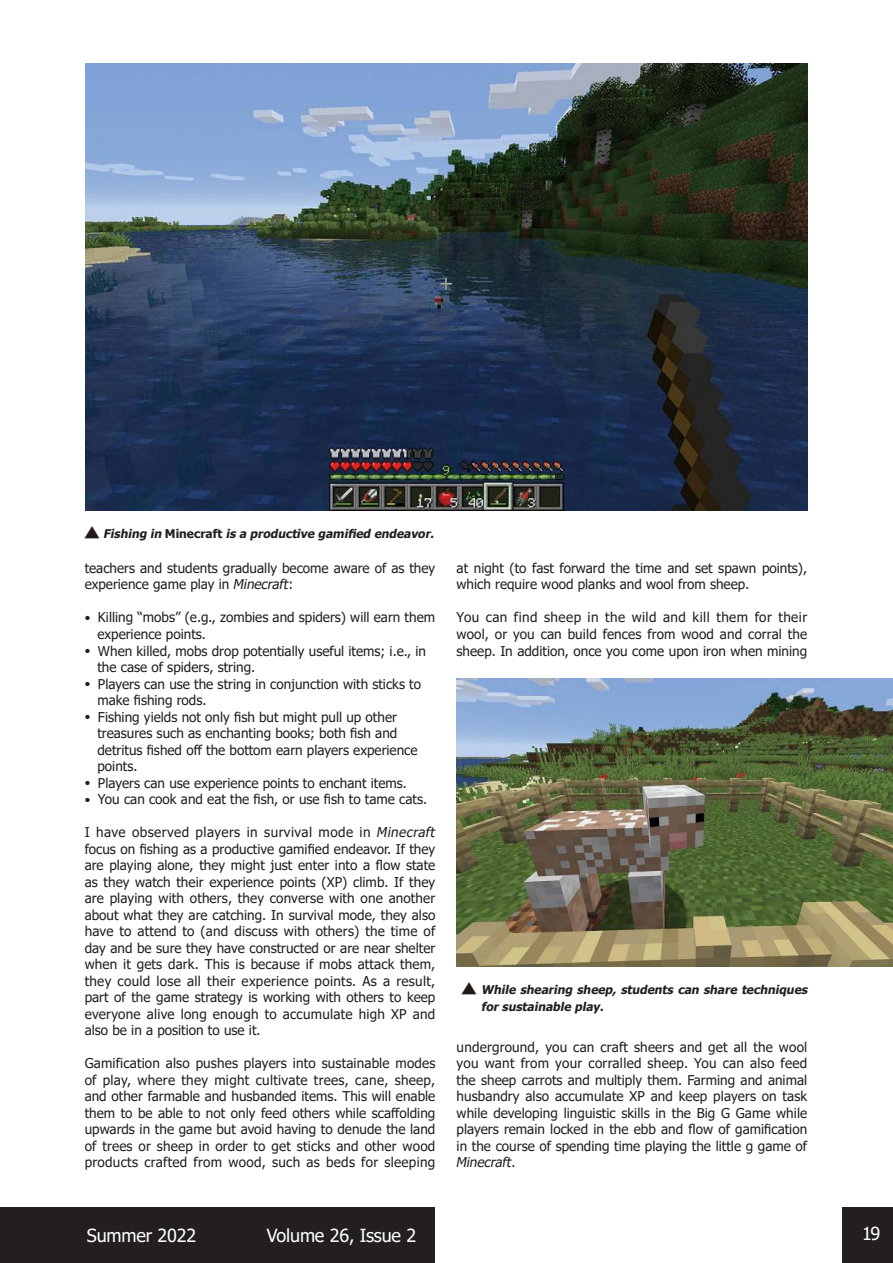
<style>
.page{position:relative;width:893px;height:1263px;background:#fff}
.page>*{position:absolute;margin:0;border:0;box-sizing:border-box;transform-origin:0 0}
.t1{font:18px "Tahoma";letter-spacing:-.01em;color:#fff}
.t2{font:13.5px/16.5px "Tahoma";color:#231f20}
.t3{font:italic 700 12px/17.2px "Tahoma";color:#231f20}
.s1{font-style:normal}
.s2{font-style:italic}
.s3{font-size:12.3px}
</style>
<div class="page">
<div style="left:1px;top:1208px;width:434px;height:55px;background:#231f20"></div>
<div style="left:842px;top:1208px;width:51px;height:55px;background:#231f20"></div>
<div style="left:0;top:1208px;width:34px;height:55px;background:#231f20"></div>
<img style="left:457px;top:679px;width:436px;height:288px">
<img style="left:85px;top:64px;width:723px;height:446px">
<img style="left:85px;top:527px;width:15px;height:11px">
<img style="left:461px;top:983px;width:16px;height:11px">
<p class="t3" style="left:103px;top:525px;width:335px">Fishing in <span class="s1">M i n e c r a ft</span> is a productive gamified endeavor.</p>
<p class="t2" style="left:85px;top:561px;width:352px">teachers and students gradually become aware of as they experience game play in <span class="s2">Minecraft</span>:</p>
<p class="t2" style="left:97px;top:610px;width:339px;text-indent:-13px"><span class="s3">•</span> Killing “mobs” (e.g., zombies and spiders) will earn them experience points.</p>
<p class="t2" style="left:97px;top:643px;width:330px;text-indent:-13px"><span class="s3">•</span> When killed, mobs drop potentially useful items; i.e., in the case of spiders, string.</p>
<p class="t2" style="left:97px;top:676px;width:325px;text-indent:-13px"><span class="s3">•</span> Players can use the string in conjunction with sticks to make fishing rods.</p>
<p class="t2" style="left:97px;top:709px;width:322px;text-indent:-13px"><span class="s3">•</span> Fishing yields not only fish but might pull up other treasures such as enchanting books; both fish and detritus fished off the bottom earn players experience points.</p>
<p class="t2" style="left:85px;top:775px;width:324px"><span class="s3">•</span> Players can use experience points to enchant items.</p>
<p class="t2" style="left:85px;top:792px;width:344px"><span class="s3">•</span> You can cook and eat the fish, or use fish to tame cats.</p>
<p class="t2" style="left:85px;top:825px;width:355px">I have observed players in survival mode in <span class="s2">Minecraft </span>focus on fishing as a productive gamified endeavor. If they are playing alone, they might just enter into a flow state as they watch their experience points (XP) climb. If they are playing with others, they converse with one another about what they are catching. In survival mode, they also have to attend to (and discuss with others) the time of day and be sure they have constructed or are near shelter when it gets dark. This is because if mobs attack them, they could lose all their experience points. As a result, part of the game strategy is working with others to keep everyone alive long enough to accumulate high XP and also be in a position to use it.</p>
<p class="t2" style="left:85px;top:1056px;width:352px;text-align:justify">Gamification also pushes players into sustainable modes of play, where they might cultivate trees, cane, sheep, and other farmable and husbanded items. This will enable them to be able to not only feed others while scaffolding upwards in the game but avoid having to denude the land of trees or sheep in order to get sticks and other wood products crafted from wood, such as beds for sleeping</p>
<p class="t2" style="left:457px;top:561px;width:352px">at night (to fast forward the time and set spawn points), which require wood planks and wool from sheep.</p>
<p class="t2" style="left:457px;top:610px;width:352px;text-align:justify">You can find sheep in the wild and kill them for their wool, or you can build fences from wood and corral the sheep. In addition, once you come upon iron when mining</p>
<p class="t3" style="left:481px;top:981px;width:331px">While shearing sheep, students can share techniques forsustainable play.</p>
<p class="t2" style="left:456px;top:1039px;width:353px;text-align:justify">underground, you can craft sheers and get all the wool you want from your corralled sheep. You can also feed the sheep carrots and multiply them. Farming and animal husbandry also accumulate XP and keep players on task while developing linguistic skills in the Big G Game while players remain locked in the ebb and flow of gamification in the course of spending time playing the little g game of <span class="s2">Minecraft</span>.</p>
<h1 class="t1" style="left:87px;top:1223px;width:111px">Summer 2022</h1>
<h1 class="t1" style="left:267px;top:1223px;width:151px">Volume 26, Issue 2</h1>
<h1 class="t1" style="left:862px;top:1221px;width:20px">19</h1>
</div>
